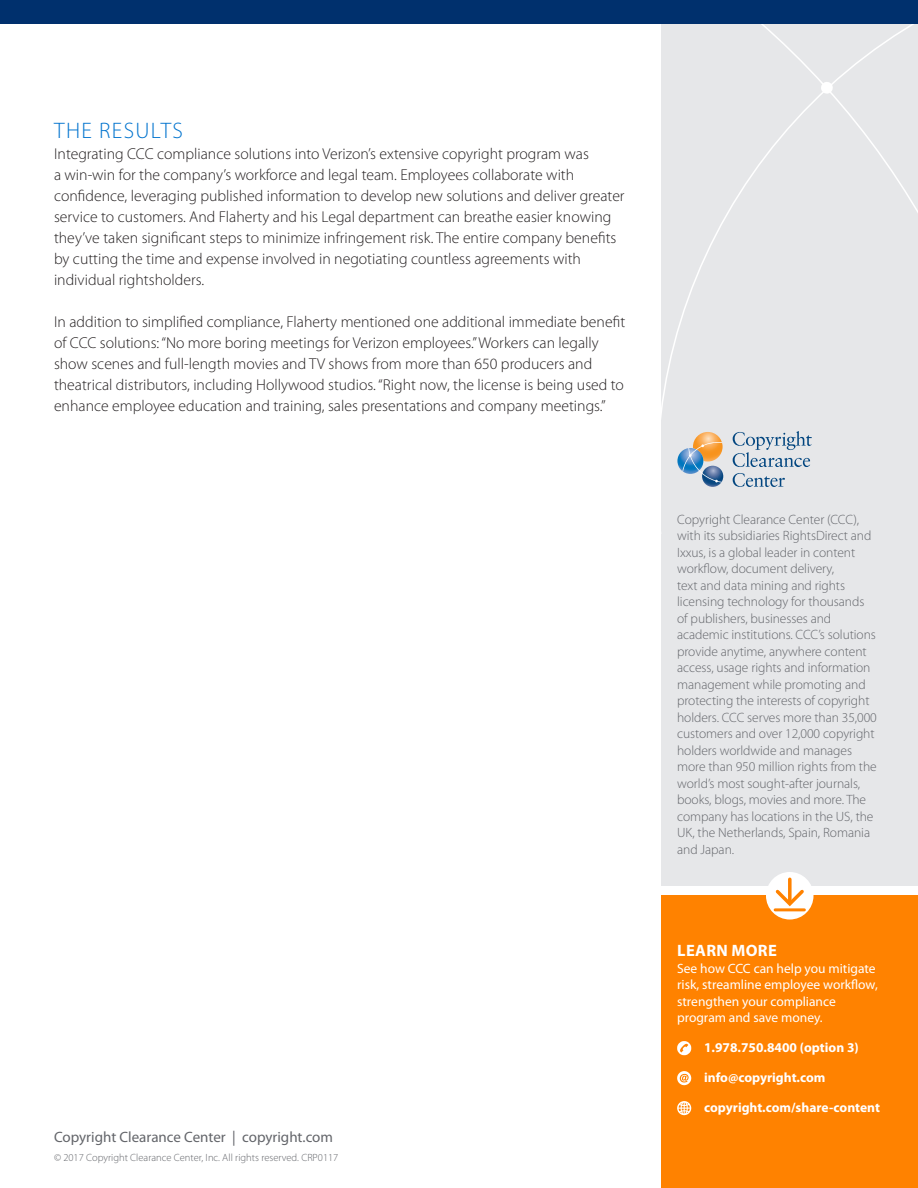
<style>
.page{position:relative;width:918px;height:1188px;background:#fff}
.page>*{position:absolute;margin:0;border:0;box-sizing:border-box;transform-origin:0 0}
.head{font:300 22.5px "Myriad Pro";letter-spacing:.06em;color:#0073ce}
.CTA_Head{font:700 16.5px "Myriad Pro";letter-spacing:.02em;color:#fff}
.basic_body{font:300 15.75px/21px "Myriad Pro";color:#231f20}
.t1{font:15px "Myriad Pro";color:#63656a}
.t2{font:300 13.5px/16.5px "Myriad Pro";letter-spacing:-.005em;color:#63656a}
.CTA_body{font:13.5px/16.5px "Myriad Pro";color:#fff}
.CTA-Contact{font:700 13.5px "Myriad Pro";color:#fff}
.Copyright_Line{font:300 10.5px "Myriad Pro";color:#63656a}
</style>
<div class="page">
<div style="left:662px;top:0;width:256px;height:886px;background:#e6e7e9"></div>
<svg style="left:662px;top:24px;width:256px;height:463px"></svg>
<div style="left:662px;top:895px;width:256px;height:293px;background:#ff8200"></div>
<div style="left:766px;top:872px;width:48px;height:48px;background:#fff;border-radius:50%"></div>
<svg style="left:774px;top:889px;width:32px;height:20px"></svg>
<svg style="left:788px;top:879px;width:4px;height:23px"></svg>
<hr style="left:775px;top:908px;width:29px;height:3px;background:#ff8200">
<svg style="left:702px;top:466px;width:21px;height:21px"></svg>
<svg style="left:677px;top:448px;width:26px;height:26px"></svg>
<svg style="left:682px;top:432px;width:41px;height:51px"></svg>
<svg style="left:733px;top:473px;width:52px;height:14px"></svg>
<svg style="left:733px;top:431px;width:79px;height:36px"></svg>
<div style="left:0;top:0;width:918px;height:24px;background:#00306d"></div>
<svg style="left:677px;top:1071px;width:14px;height:14px"></svg>
<svg style="left:677px;top:1101px;width:14px;height:14px"></svg>
<svg style="left:677px;top:1041px;width:14px;height:14px"></svg>
<p class="head" style="left:54px;top:117px;width:130px">THE RESULTS</p>
<p class="basic_body" style="left:54px;top:143px;width:572px">Integrating CCC compliance solutions into Verizon’s extensive copyright program was<br>a win-win for the company’s workforce and legal team. Employees collaborate with confidence, leveraging published information to develop new solutions and deliver greater service to customers. And Flaherty and his Legal department can breathe easier knowing they’ve taken significant steps to minimize infringement risk. The entire company benefits by cutting the time and expense involved in negotiating countless agreements with individual rightsholders.</p>
<p class="basic_body" style="left:54px;top:311px;width:573px">In addition to simplified compliance, Flaherty mentioned one additional immediate benefit of CCC solutions: “No more boring meetings for Verizon employees.” Workers can legally show scenes and full-length movies and TV shows from more than 650 producers and theatrical distributors, including Hollywood studios. “Right now, the license is being used to enhance employee education and training, sales presentations and company meetings.”</p>
<p class="t1" style="left:54px;top:1129px;width:281px">Copyright Clearance Center | copyright.com</p>
<p class="Copyright_Line" style="left:54px;top:1151px;width:286px">© 2017 Copyright Clearance Center, Inc. All rights reserved. CRP0117</p>
<p class="t2" style="left:677px;top:511px;width:201px">Copyright Clearance Center (CCC), with its subsidiaries RightsDirect and Ixxus, is a global leader in content workflow, document delivery,<br>text and data mining and rights licensing technology for thousands of publishers, businesses and academic institutions. CCC’s solutions provide anytime, anywhere content access, usage rights and information management while promoting and protecting the interests of copyright holders. CCC serves more than 35,000 customers and over 12,000 copyright holders worldwide and manages more than 950 million rights from the world’s most sought-after journals, books, blogs, movies and more. The company has locations in the US, the UK, the Netherlands, Spain, Romania and Japan.</p>
<p class="CTA_Head" style="left:677px;top:941px;width:101px">LEARN MORE</p>
<p class="CTA_body" style="left:677px;top:960px;width:202px">See how CCC can help you mitigate risk, streamline employee workflow, strengthen your compliance program and save money.</p>
<p class="CTA-Contact" style="left:704px;top:1040px;width:156px">1.978.750.8400 (option 3)</p>
<p class="CTA-Contact" style="left:704px;top:1070px;width:123px">info@copyright.com</p>
<p class="CTA-Contact" style="left:704px;top:1100px;width:177px">copyright.com/share-content</p>
</div>
